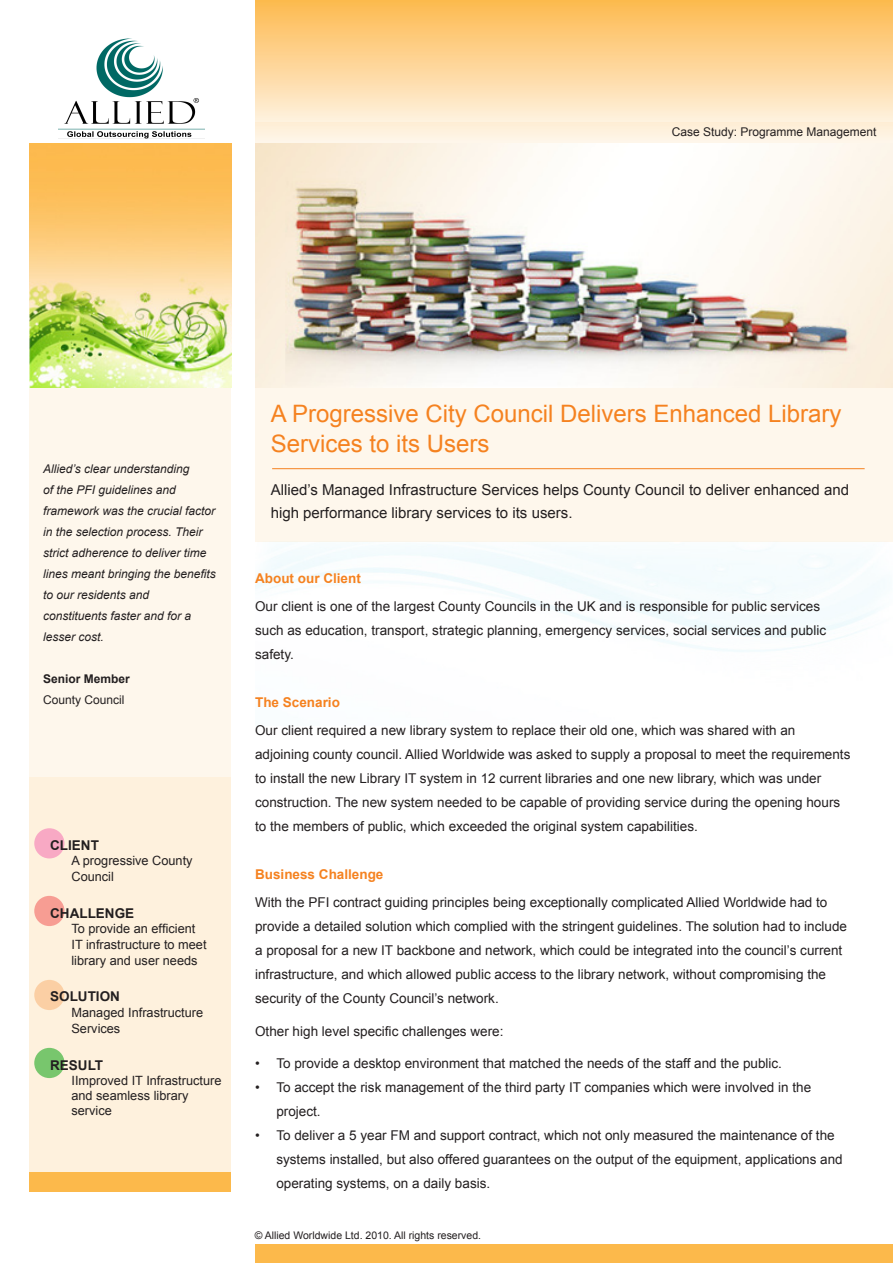
<style>
.page{position:relative;width:893px;height:1263px;background:#fff}
.page>*{position:absolute;margin:0;border:0;box-sizing:border-box;transform-origin:0 0}
.t1{font:24px/30px "Arial";color:#f58220}
.t2{font:15px/22.5px "Arial";color:#231f20}
.t3{font:13.5px/24px "Arial";color:#231f20}
.t4{font:700 13.5px "Arial";color:#f58220}
.t5{font:700 13.5px "Arial";color:#231f20}
.t6{font:12.75px/16.2px "Arial";color:#231f20}
.t7{font:italic 12px/21px "Arial";color:#231f20}
.t8{font:12px "Arial";color:#231f20}
.t9{font:700 12px "Arial";color:#231f20}
.t10{font:10.5px "Arial";color:#231f20}
</style>
<div class="page">
<svg style="left:255px;top:0;width:638px;height:122px;background:#fdd495"></svg>
<svg style="left:255px;top:122px;width:638px;height:420px;background:#fdf6ea"></svg>
<div style="left:255px;top:1244px;width:638px;height:19px;background:#fcb94b"></div>
<img style="left:255px;top:143px;width:638px;height:245px">
<hr style="left:272px;top:468px;width:593px;height:1px;background:#f58220">
<div style="left:30px;top:388px;width:201px;height:793px;background:#fef7ec"></div>
<img style="left:30px;top:143px;width:201px;height:245px">
<div style="left:30px;top:777px;width:201px;height:404px;background:#fef1dd"></div>
<div style="left:34px;top:828px;width:30px;height:30px;background:#f8a9c4;border-radius:50%"></div>
<div style="left:34px;top:896px;width:30px;height:30px;background:#f79d93;border-radius:50%"></div>
<div style="left:34px;top:980px;width:30px;height:30px;background:#fbcfa4;border-radius:50%"></div>
<div style="left:34px;top:1048px;width:30px;height:30px;background:#78c66d;border-radius:50%"></div>
<div style="left:30px;top:1171px;width:201px;height:20px;background:#fcb94b"></div>
<img style="left:59px;top:39px;width:145px;height:99px">
<p class="t8" style="left:672px;top:124px;width:206px">Case Study: Programme Management</p>
<p class="t7" style="left:43px;top:458px;width:174px">Allied’s clear understanding<br>of the PFI guidelines and framework was the crucial factor in the selection process. Their strict adherence to deliver time lines meant bringing the benefits to our residents and</p>
<p class="t7" style="left:43px;top:605px;width:150px">constituents faster and for a lesser cost.</p>
<p class="t9" style="left:43px;top:670px;width:88px">Senior Member</p>
<p class="t8" style="left:43px;top:691px;width:83px">County Council</p>
<p class="t5" style="left:50px;top:836px;width:50px">CLIENT</p>
<p class="t6" style="left:71px;top:853px;width:123px">A progressive County<br>Council</p>
<p class="t5" style="left:50px;top:904px;width:85px">CHALLENGE</p>
<p class="t6" style="left:71px;top:921px;width:137px;line-height:15.8px">To provide an efficient<br>IT infrastructure to meet library and user needs</p>
<p class="t5" style="left:50px;top:988px;width:71px">SOLUTION</p>
<p class="t6" style="left:71px;top:1004px;width:133px">Managed Infrastructure<br>Services</p>
<p class="t5" style="left:50px;top:1056px;width:55px">RESULT</p>
<p class="t6" style="left:71px;top:1073px;width:151px;line-height:15.3px">IImproved IT Infrastructure and seamless library service</p>
<p class="t1" style="left:271px;top:398px;width:572px">A Progressive City Council Delivers Enhanced Library<br>Services to its Users</p>
<p class="t2" style="left:271px;top:479px;width:580px">Allied’s Managed Infrastructure Services helps County Council to deliver enhanced and high performance library services to its users.</p>
<p class="t4" style="left:255px;top:569px;width:107px">About our Client</p>
<p class="t3" style="left:255px;top:594px;width:572px">Our client is one of the largest County Councils in the UK and is responsible for public services such as education, transport, strategic planning, emergency services, social services and public safety.</p>
<p class="t4" style="left:255px;top:693px;width:86px">The Scenario</p>
<p class="t3" style="left:255px;top:718px;width:597px">Our client required a new library system to replace their old one, which was shared with an adjoining county council. Allied Worldwide was asked to supply a proposal to meet the requirements to install the new Library IT system in 12 current libraries and one new library, which was under construction. The new system needed to be capable of providing service during the opening hours to the members of public, which exceeded the original system capabilities.</p>
<p class="t4" style="left:255px;top:865px;width:130px">Business Challenge</p>
<p class="t3" style="left:255px;top:891px;width:593px">With the PFI contract guiding principles being exceptionally complicated Allied Worldwide had to provide a detailed solution which complied with the stringent guidelines. The solution had to include a proposal for a new IT backbone and network, which could be integrated into the council’s current infrastructure, and which allowed public access to the library network, without compromising the security of the County Council’s network.</p>
<p class="t3" style="left:255px;top:1019px;width:250px">Other high level specific challenges were:</p>
<p class="t3" style="left:255px;top:1052px;width:528px">• To provide a desktop environment that matched the needs of the staff and the public.</p>
<p class="t3" style="left:276px;top:1076px;width:536px;text-indent:-21px">• To accept the risk management of the third party IT companies which were involved in the project.</p>
<p class="t3" style="left:276px;top:1124px;width:568px;text-indent:-21px">• To deliver a 5 year FM and support contract, which not only measured the maintenance of the systems installed, but also offered guarantees on the output of the equipment, applications and operating systems, on a daily basis.</p>
<p class="t10" style="left:255px;top:1228px;width:228px">© Allied Worldwide Ltd. 2010. All rights reserved.</p>
</div>
